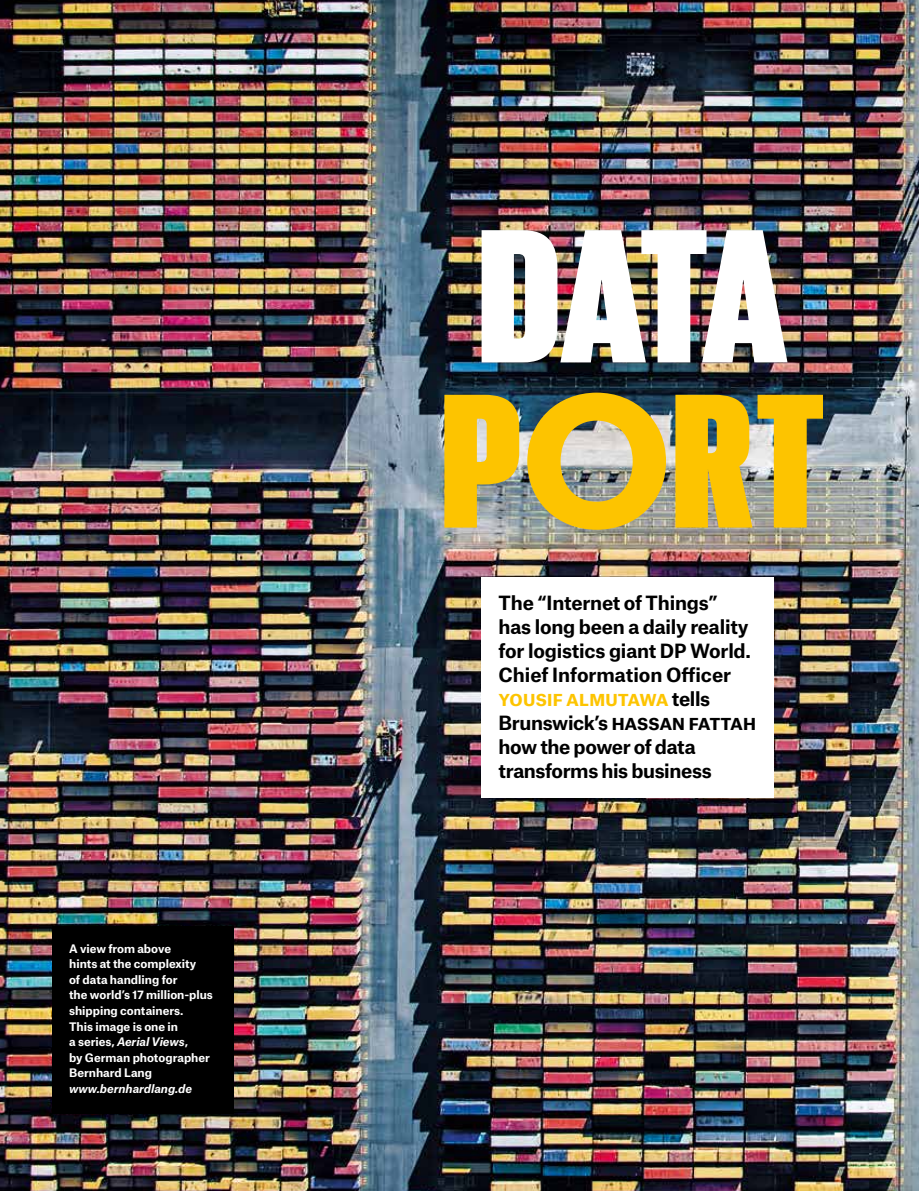
<style>
.page{position:relative;width:919px;height:1191px;background:#fff}
.page>*{position:absolute;margin:0;border:0;box-sizing:border-box;transform-origin:0 0}
.t1{font:900 195.9px "Giorgio Sans";color:#fdc400}
.t2{font:900 195px "Giorgio Sans";color:#fff}
.t3{font:700 18.75px/24px "Atlas Grotesk";letter-spacing:-.02em;color:#000}
.t4{font:700 11.25px/15.6px "Atlas Grotesk";letter-spacing:-.005em;color:#fff}
.t5{font:italic 700 11.25px "Atlas Grotesk";color:#fff}
.s1{font-style:italic}
.s2{color:#fdc400}
</style>
<div class="page">
<img style="left:0;top:0;width:918px;height:1191px">
<div style="left:481px;top:577px;width:293px;height:221px;background:#fff"></div>
<div style="left:52px;top:926px;width:182px;height:187px;background:#000"></div>
<p class="t4" style="left:69px;top:939px;width:145px">A view from above<br>hints at the complexity<br>of data handling for<br>the world’s 17 million-plus shipping containers.<br>This image is one in<br>a series, <span class="s1">Aerial Views</span>,<br>by German photographer<br>Bernhard Lang</p>
<p class="t5" style="left:69px;top:1079px;width:124px">www.bernhardlang.de</p>
<h2 class="t2" style="left:478px;top:194px;width:310px">DATA</h2>
<h1 class="t1" style="left:441px;top:359px;width:385px">PORT</h1>
<p class="t3" style="left:498px;top:588px;width:259px">The “Internet of Things”<br>has long been a daily reality for logistics giant DP World.<br>Chief Information Officer <span class="s2">yousif almutawa</span> tells<br>Brunswick’s hassan fattah how the power of data transforms his business</p>
</div>
